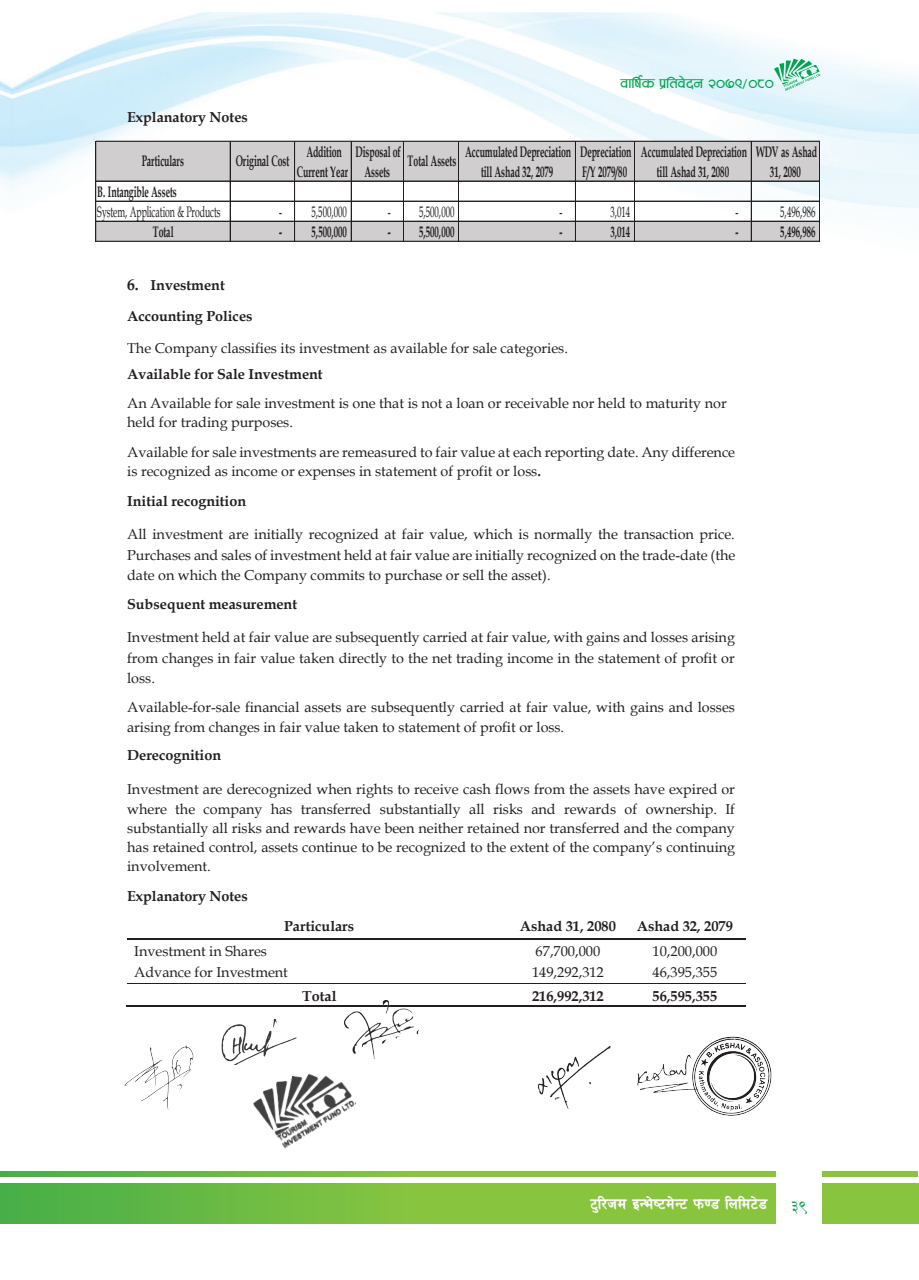
<style>
.page{position:relative;width:919px;height:1280px;background:#fff}
.page>*{position:absolute;margin:0;border:0;box-sizing:border-box;transform-origin:0 0}
.t1{font:700 18px "Preeti";color:#fff}
.t2{font:18px "Aakriti";color:#00a54f}
.t3{font:700 15.15px/20.1px "Book Antiqua";letter-spacing:-.005em;color:#231f20;text-align:center;scale:.58 1}
.t4{font:15.15px/20.1px "Book Antiqua";letter-spacing:-.005em;color:#231f20;scale:.58 1}
.t5{font:15px "HIMALAYA TT FONT";color:#00a54f}
.t6{font:14.4px/19.2px "Book Antiqua";color:#231f20}
.t7{font:700 14.4px/31.5px "Book Antiqua";color:#231f20}
.s1{font-weight:700}
.s2{font-size:15.6px}
</style>
<div class="page">
<img style="left:0;top:13px;width:651px;height:200px">
<img style="left:651px;top:13px;width:267px;height:208px">
<svg style="left:0;top:1183px;width:918px;height:40px;background:#79bf41"></svg>
<svg style="left:0;top:1172px;width:917px;height:5px;background:#79bf41"></svg>
<div style="left:776px;top:1170px;width:45px;height:55px;background:#fff"></div>
<svg style="left:774px;top:59px;width:47px;height:32px;background:#a8e0cb"></svg>
<hr style="left:127px;top:938px;width:384px;height:2px;background:#231f20">
<hr style="left:512px;top:938px;width:112px;height:2px;background:#231f20">
<hr style="left:625px;top:938px;width:120px;height:2px;background:#231f20">
<hr style="left:127px;top:983px;width:384px;height:1px;background:#231f20">
<hr style="left:512px;top:983px;width:112px;height:1px;background:#231f20">
<hr style="left:625px;top:983px;width:120px;height:1px;background:#231f20">
<hr style="left:126px;top:1006px;width:385px;height:1px;background:#231f20">
<hr style="left:511px;top:1006px;width:113px;height:1px;background:#231f20">
<hr style="left:624px;top:1006px;width:121px;height:1px;background:#231f20">
<div style="left:96px;top:141px;width:723px;height:41px;background:#d0cece"></div>
<div style="left:96px;top:221px;width:723px;height:21px;background:#d0cece"></div>
<hr style="left:96px;top:141px;width:1px;height:101px;background:#231f20">
<hr style="left:230px;top:141px;width:1px;height:101px;background:#231f20">
<hr style="left:294px;top:141px;width:1px;height:101px;background:#231f20">
<hr style="left:351px;top:141px;width:1px;height:101px;background:#231f20">
<hr style="left:403px;top:141px;width:1px;height:101px;background:#231f20">
<hr style="left:458px;top:141px;width:1px;height:101px;background:#231f20">
<hr style="left:575px;top:141px;width:1px;height:101px;background:#231f20">
<hr style="left:634px;top:141px;width:1px;height:101px;background:#231f20">
<hr style="left:750px;top:141px;width:1px;height:101px;background:#231f20">
<hr style="left:96px;top:141px;width:723px;height:1px;background:#231f20">
<hr style="left:96px;top:181px;width:723px;height:1px;background:#231f20">
<hr style="left:96px;top:201px;width:723px;height:1px;background:#231f20">
<hr style="left:96px;top:221px;width:723px;height:1px;background:#231f20">
<hr style="left:96px;top:241px;width:723px;height:1px;background:#231f20">
<hr style="left:819px;top:141px;width:1px;height:101px;background:#0000d0">
<img style="left:538px;top:1046px;width:73px;height:63px">
<img style="left:637px;top:1036px;width:134px;height:80px">
<img style="left:221px;top:1019px;width:76px;height:45px">
<img style="left:344px;top:1001px;width:74px;height:56px">
<img style="left:124px;top:1045px;width:70px;height:65px">
<img style="left:237px;top:1057px;width:138px;height:92px">
<p class="t7" style="left:127px;top:101px;width:122px">Explanatory Notes</p>
<p class="t2" style="left:620px;top:73px;width:155px">jflif{s k|ltj]bg @)&amp;(÷)*)</p>
<p class="t3" style="left:142px;top:151px;width:74px">Particulars</p>
<p class="t3" style="left:236px;top:151px;width:94px">Original Cost</p>
<p class="t3" style="left:297px;top:141px;width:90px">Addition<br>Current Year</p>
<p class="t3" style="left:355px;top:141px;width:80px">Disposal of<br>Assets</p>
<p class="t3" style="left:407px;top:151px;width:85px">Total Assets</p>
<p class="t3" style="left:465px;top:141px;width:184px">Accumulated Depreciation till Ashad 32, 2079</p>
<p class="t3" style="left:580px;top:141px;width:90px;text-align:left">Depreciation<br>F/Y 2079/80</p>
<p class="t3" style="left:641px;top:141px;width:184px">Accumulated Depreciation till Ashad 31, 2080</p>
<p class="t3" style="left:756px;top:141px;width:107px">WDV as Ashad<br>31, 2080</p>
<p class="t4" style="left:97px;top:181px;width:214px"><span class="s1">B. Intangible Assets<br></span>System, Application &amp; Products</p>
<p class="t4" style="left:279px;top:201px;width:118px">- 5,500,000</p>
<p class="t4" style="left:388px;top:201px;width:116px">- 5,500,000</p>
<p class="t4" style="left:559px;top:201px;width:7px">-</p>
<p class="t4" style="left:610px;top:201px;width:36px">3,014</p>
<p class="t4" style="left:735px;top:201px;width:7px">-</p>
<p class="t4" style="left:780px;top:201px;width:62px">5,496,986</p>
<p class="t3" style="left:153px;top:222px;width:37px">Total</p>
<p class="t3" style="left:279px;top:222px;width:118px">- 5,500,000</p>
<p class="t3" style="left:388px;top:222px;width:116px">- 5,500,000</p>
<p class="t3" style="left:559px;top:222px;width:7px">-</p>
<p class="t3" style="left:610px;top:222px;width:36px">3,014</p>
<p class="t3" style="left:735px;top:222px;width:7px">-</p>
<p class="t3" style="left:780px;top:222px;width:62px">5,496,986</p>
<p class="t7" style="left:127px;top:269px;width:127px"><span class="s2">6.</span> Investment<br>Accounting Polices</p>
<p class="t6" style="left:127px;top:336px;width:442px;line-height:25.3px">The Company classifies its investment as available for sale categories.<br><span class="s1">Available for Sale Investment</span></p>
<p class="t6" style="left:127px;top:393px;width:601px">An Available for sale investment is one that is not a loan or receivable nor held to maturity nor held for trading purposes.</p>
<p class="t6" style="left:127px;top:442px;width:609px">Available for sale investments are remeasured to fair value at each reporting date. Any difference is recognized as income or expenses in statement of profit or loss<span class="s1">.</span></p>
<p class="t7" style="left:127px;top:485px;width:121px">Initial recognition</p>
<p class="t6" style="left:127px;top:524px;width:609px;line-height:20.4px;text-align:justify">All investment are initially recognized at fair value, which is normally the transaction price.<br>Purchases and sales of investment held at fair value are initially recognized on the trade-date (the date on which the Company commits to purchase or sell the asset).</p>
<p class="t7" style="left:127px;top:588px;width:171px">Subsequent measurement</p>
<p class="t6" style="left:127px;top:627px;width:609px;line-height:20.4px;text-align:justify">Investment held at fair value are subsequently carried at fair value, with gains and losses arising from changes in fair value taken directly to the net trading income in the statement of profit or loss.</p>
<p class="t6" style="left:127px;top:696px;width:609px;line-height:20.4px">Available-for-sale financial assets are subsequently carried at fair value, with gains and losses arising from changes in fair value taken to statement of profit or loss.</p>
<p class="t7" style="left:127px;top:740px;width:96px">Derecognition</p>
<p class="t6" style="left:127px;top:779px;width:609px;text-align:justify">Investment are derecognized when rights to receive cash flows from the assets have expired or where the company has transferred substantially all risks and rewards of ownership. If substantially all risks and rewards have been neither retained nor transferred and the company has retained control, assets continue to be recognized to the extent of the company’s continuing involvement.</p>
<p class="t7" style="left:127px;top:880px;width:122px">Explanatory Notes</p>
<p class="t7" style="left:284px;top:911px;width:72px">Particulars</p>
<p class="t7" style="left:520px;top:911px;width:98px">Ashad 31, 2080</p>
<p class="t7" style="left:636px;top:911px;width:98px">Ashad 32, 2079</p>
<p class="t6" style="left:134px;top:941px;width:134px">Investment in Shares</p>
<p class="t6" style="left:535px;top:941px;width:66px">67,700,000</p>
<p class="t6" style="left:652px;top:941px;width:66px">10,200,000</p>
<p class="t6" style="left:134px;top:962px;width:155px">Advance for Investment</p>
<p class="t6" style="left:532px;top:962px;width:73px">149,292,312</p>
<p class="t6" style="left:652px;top:962px;width:66px">46,395,355</p>
<p class="t7" style="left:302px;top:980px;width:36px">Total</p>
<p class="t7" style="left:532px;top:980px;width:73px">216,992,312</p>
<p class="t7" style="left:652px;top:980px;width:66px">56,595,355</p>
<p class="t1" style="left:590px;top:1194px;width:179px">6'l/hd OGe]i6d]G6 km08 lnld6]8</p>
<p class="t5" style="left:790px;top:1196px;width:19px">39</p>
</div>
